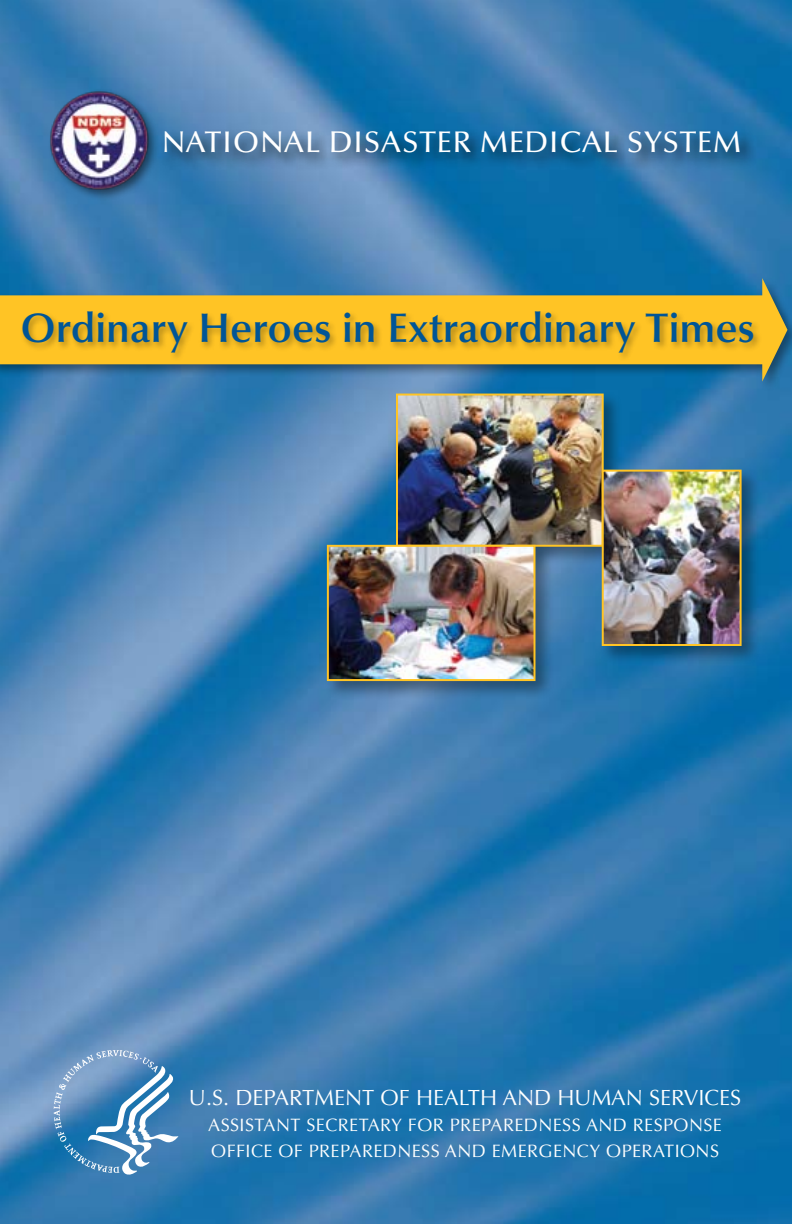
<style>
.page{position:relative;width:792px;height:1224px;background:#fff}
.page>*{position:absolute;margin:0;border:0;box-sizing:border-box;transform-origin:0 0}
.t1{font:600 41.6px "Optima LT Std";color:#005596}
.t2{font:500 30px "Optima LT Std";letter-spacing:.025em;color:#fff}
.t3{font:22px "Optima LT Std";color:#fff}
.t4{font:18px/26px "Optima LT Std";letter-spacing:.025em;color:#fff}
</style>
<div class="page">
<img style="left:0;top:0;width:792px;height:1224px">
<div style="left:0;top:275px;width:792px;height:127px;background:#000;opacity:.4"></div>
<svg style="left:0;top:278px;width:787px;height:104px;background:#8e9b6e"></svg>
<div style="left:393px;top:391px;width:239px;height:184px;background:#000;opacity:.36"></div>
<img style="left:399px;top:413px;width:202px;height:131px">
<div style="left:396px;top:394px;width:208px;height:153px;border:2px solid #ffc425"></div>
<div style="left:599px;top:467px;width:170px;height:207px;background:#000;opacity:.36"></div>
<img style="left:605px;top:473px;width:134px;height:170px">
<div style="left:602px;top:470px;width:140px;height:176px;border:2px solid #ffc425"></div>
<div style="left:324px;top:542px;width:239px;height:167px;background:#000;opacity:.36"></div>
<img style="left:330px;top:548px;width:203px;height:130px">
<div style="left:327px;top:545px;width:209px;height:136px;border:2px solid #ffc425"></div>
<div style="left:160px;top:128px;width:632px;height:74px;background:#000;opacity:.75"></div>
<div style="left:45px;top:89px;width:125px;height:138px;background:#000;opacity:.5"></div>
<img style="left:48px;top:86px;width:102px;height:114px">
<svg style="left:54px;top:1050px;width:124px;height:125px;background:#6297c2"></svg>
<div style="left:20px;top:310px;width:772px;height:103px;background:#000;opacity:.3"></div>
<h2 class="t2" style="left:162px;top:125px;width:578px">NATIONAL DISASTER MEDICAL SYSTEM</h2>
<h1 class="t1" style="left:20px;top:304px;width:736px">Ordinary Heroes in Extraordinary Times</h1>
<p class="t3" style="left:189px;top:1085px;width:551px">U.S. DEPARTMENT OF HEALTH AND HUMAN SERVICES</p>
<p class="t4" style="left:208px;top:1112px;width:515px">ASSISTANT SECRETARY FOR PREPARED NESS AND RESPONSE<br>OFFICE OF PREPAREDNESS AND EMERGENCY OPERATIONS</p>
</div>
